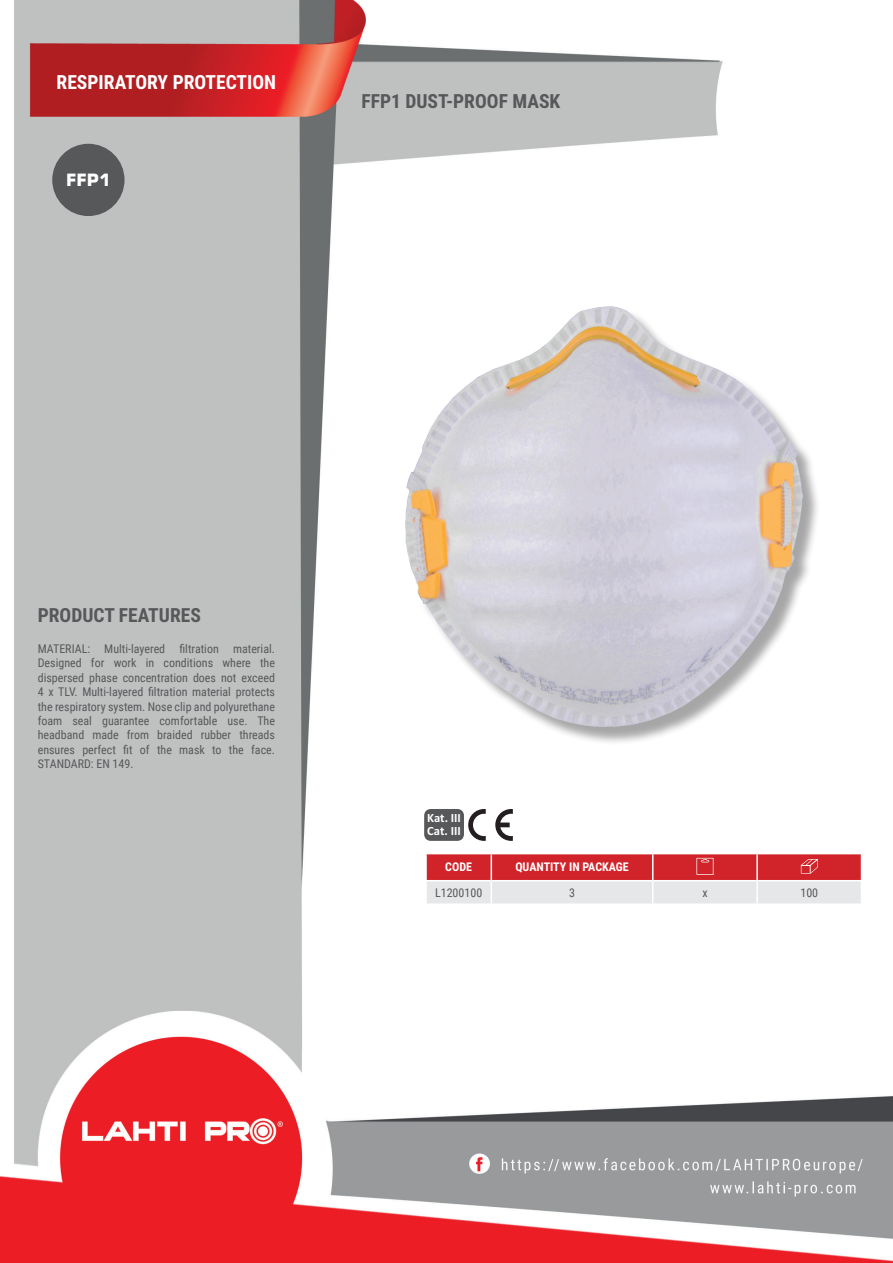
<style>
.page{position:relative;width:893px;height:1263px;background:#fff}
.page>*{position:absolute;margin:0;border:0;box-sizing:border-box;transform-origin:0 0}
.t1{font:700 19.5px "Roboto Condensed";color:#57585a}
.t2{font:700 19.5px "Roboto Condensed";color:#fff}
.t3{font:700 16.8px "Square 721 BT";color:#fff}
.t4{font:700 12.6px/12.9px "Calibri Profix";color:#fff}
.t5{font:12px/14.4px "Roboto Condensed";color:#57585a;text-align:justify}
.t6{font:700 12px "Roboto Condensed";color:#fff}
</style>
<div class="page">
<img style="left:0;top:0;width:893px;height:1263px">
<div style="left:52px;top:144px;width:73px;height:72px;background:#57585a;border-radius:50%"></div>
<hr style="left:425px;top:854px;width:2px;height:26px;background:#fff">
<hr style="left:425px;top:881px;width:2px;height:22px;background:#fff">
<hr style="left:425px;top:853px;width:66px;height:1px;background:#fff">
<hr style="left:425px;top:880px;width:66px;height:1px;background:#fff">
<hr style="left:425px;top:903px;width:66px;height:2px;background:#fff">
<hr style="left:491px;top:903px;width:162px;height:2px;background:#fff">
<hr style="left:653px;top:903px;width:104px;height:2px;background:#fff">
<hr style="left:757px;top:903px;width:105px;height:2px;background:#fff">
<svg style="left:426px;top:853px;width:436px;height:51px"></svg>
<div style="left:424px;top:809px;width:40px;height:32px;background:#57585a;border-radius:7px"></div>
<svg style="left:495px;top:809px;width:18px;height:32px"></svg>
<svg style="left:468px;top:809px;width:18px;height:32px"></svg>
<div style="left:408px;top:309px;width:413px;height:436px;background:#231f20;opacity:.4"></div>
<img style="left:405px;top:306px;width:397px;height:421px">
<h1 class="t2" style="left:57px;top:69px;width:221px">RESPIRATORY PROTECTION</h1>
<h2 class="t3" style="left:66px;top:170px;width:46px">FFP1</h2>
<h1 class="t1" style="left:361px;top:88px;width:200px">FFP1 DUST-PROOF MASK</h1>
<h1 class="t1" style="left:38px;top:601px;width:165px">PRODUCT FEATURES</h1>
<p class="t5" style="left:38px;top:641px;width:239px">MATERIAL: Multi-layered filtration material.<br>Designed for work in conditions where the dispersed phase concentration does not exceed 4 x TLV. Multi-layered filtration material protects the respiratory system. Nose clip and polyurethane foam seal guarantee comfortable use. The headband made from braided rubber threads ensures perfect fit of the mask to the face.<br>STANDARD: EN 149.</p>
<p class="t4" style="left:427px;top:811px;width:35px">Kat. III<br>Cat. III</p>
<p class="t6" style="left:445px;top:859px;width:28px">CODE</p>
<p class="t6" style="left:515px;top:859px;width:115px">QUANTITY IN PACKAGE</p>
<p class="t5" style="left:435px;top:885px;width:49px">L1200100</p>
<p class="t5" style="left:569px;top:885px;width:7px">3</p>
<p class="t5" style="left:702px;top:885px;width:7px">x</p>
<p class="t5" style="left:800px;top:885px;width:19px">100</p>
</div>
